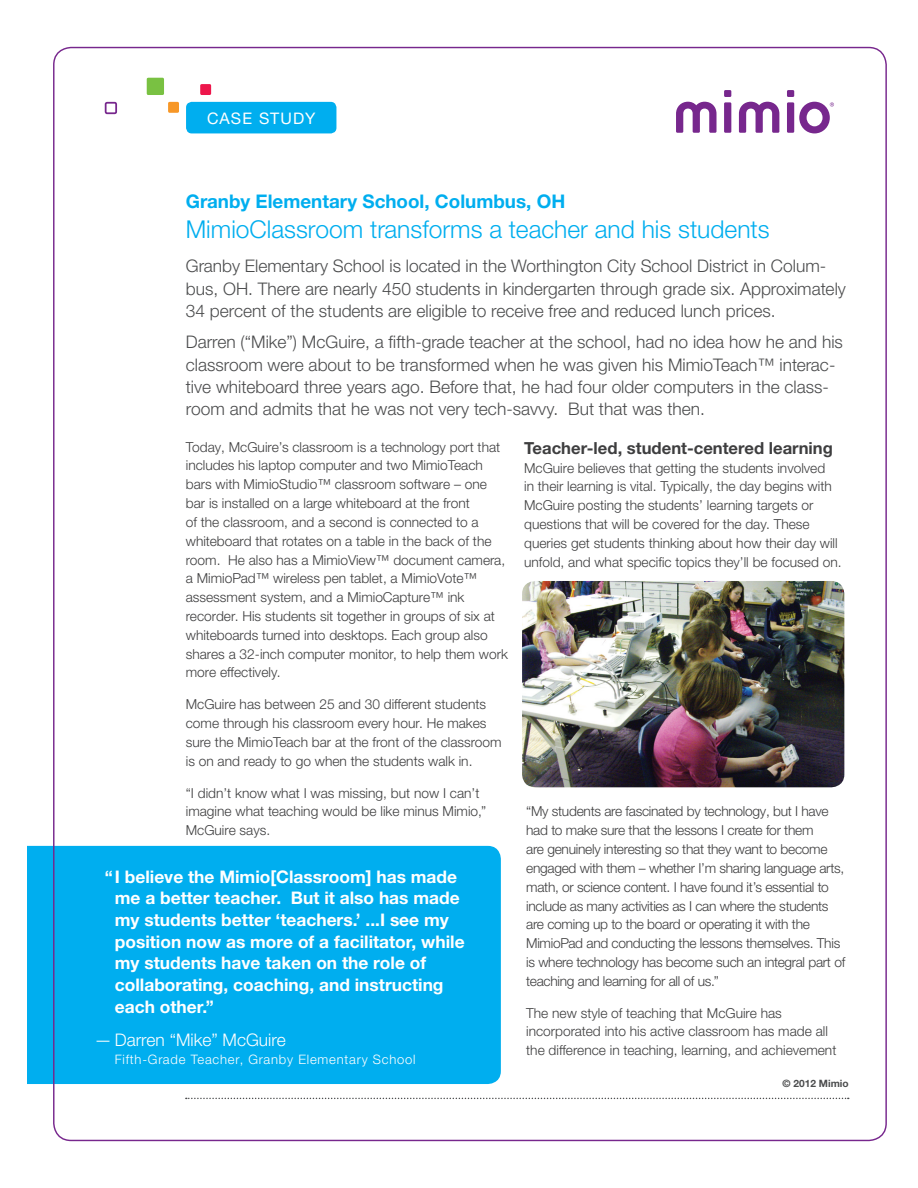
<style>
.page{position:relative;width:918px;height:1188px;background:#fff}
.page>*{position:absolute;margin:0;border:0;box-sizing:border-box;transform-origin:0 0}
.t1{font:300 24.6px "Helvetica Neue LTW1 G";color:#00aeef}
.t2{font:700 18.75px "Helvetica Neue LTW1 G";color:#00aeef}
.t3{font:300 17.4px/22.5px "Helvetica Neue LTW1 G";color:#4b4c4d}
.t4{font:700 17.4px/21.8px "Helvetica Neue LTW1 G";color:#fff}
.t5{font:300 17.4px "Helvetica Neue LTW1 G";color:#fff}
.t6{font:700 16.65px "Helvetica Neue LTW1 G";color:#3e3e3f}
.t7{font:15.9px "Helvetica Neue LTW1 G";letter-spacing:.075em;color:#fff}
.t8{font:300 13.8px/18.8px "Helvetica Neue LTW1 G";color:#3e3e3f}
.t9{font:300 13.8px/18.8px "Helvetica Neue LTW1 G";letter-spacing:-.02em;color:#3e3e3f}
.t10{font:300 13.05px "Helvetica Neue LTW1 G";letter-spacing:.06em;color:#fff}
.t11{font:700 10.2px "Helvetica Neue LTW1 G";color:#4b4c4d}
</style>
<div class="page">
<svg style="left:186px;top:1098px;width:663px;height:1px"></svg>
<div style="left:27px;top:846px;width:474px;height:238px;background:#00aeef"></div>
<img style="left:522px;top:581px;width:322px;height:206px">
<div style="left:147px;top:78px;width:17px;height:17px;background:#79c142;border-radius:2px"></div>
<div style="left:168px;top:102px;width:11px;height:11px;background:#f79727;border-radius:2px"></div>
<div style="left:200px;top:84px;width:11px;height:11px;background:#ed164b;border-radius:2px"></div>
<div style="left:105px;top:102px;width:12px;height:12px;border:2px solid #77278d;border-radius:2px"></div>
<div style="left:186px;top:102px;width:150px;height:31px;background:#00aeef;border-radius:6px"></div>
<svg style="left:676px;top:102px;width:41px;height:31px"></svg>
<div style="left:724px;top:102px;width:7px;height:31px;background:#77278d"></div>
<svg style="left:739px;top:102px;width:40px;height:31px"></svg>
<div style="left:787px;top:102px;width:7px;height:31px;background:#77278d"></div>
<div style="left:724px;top:90px;width:7px;height:7px;background:#77278d"></div>
<div style="left:787px;top:90px;width:7px;height:7px;background:#77278d"></div>
<svg style="left:799px;top:102px;width:35px;height:31px"></svg>
<p class="t7" style="left:207px;top:108px;width:110px">CASE STUDY</p>
<h2 class="t2" style="left:186px;top:190px;width:381px">Granby Elementary School, Columbus, OH</h2>
<h1 class="t1" style="left:186px;top:215px;width:585px">MimioClassroom transforms a teacher and his students</h1>
<p class="t3" style="left:186px;top:255px;width:662px">Granby Elementary School is located in the Worthington City School District in Colum&shy;bus, OH. There are nearly 450 students in kindergarten through grade six. Approximately<br>34 percent of the students are eligible to receive free and reduced lunch prices.</p>
<p class="t3" style="left:186px;top:331px;width:659px">Darren (“Mike”) McGuire, a fifth-grade teacher at the school, had no idea how he and his classroom were about to be transformed when he was given his MimioTeach™ interac&shy;tive whiteboard three years ago. Before that, he had four older computers in the class&shy;room and admits that he was not very tech-savvy. But that was then.</p>
<p class="t8" style="left:186px;top:437px;width:324px">Today, McGuire’s classroom is a technology port that includes his laptop computer and two MimioTeach bars with MimioStudio™ classroom software – one bar is installed on a large whiteboard at the front<br>of the classroom, and a second is connected to a whiteboard that rotates on a table in the back of the room. He also has a MimioView™ document camera, a MimioPad™ wireless pen tablet, a MimioVote™ assessment system, and a MimioCapture™ ink recorder. His students sit together in groups of six at whiteboards turned into desktops. Each group also shares a 32-inch computer monitor, to help them work more effectively.</p>
<p class="t8" style="left:186px;top:695px;width:317px">McGuire has between 25 and 30 different students come through his classroom every hour. He makes sure the MimioTeach bar at the front of the classroom is on and ready to go when the students walk in.</p>
<p class="t8" style="left:186px;top:783px;width:302px">“I didn’t know what I was missing, but now I can’t imagine what teaching would be like minus Mimio,”<br>McGuire says.</p>
<p class="t4" style="left:115px;top:865px;width:351px;text-indent:-10px">“I believe the Mimio[Classroom] has made me a better teacher. But it also has made my students better ‘teachers.’ ...I see my position now as more of a facilitator, while my students have taken on the role of collaborating, coaching, and instructing each other.”</p>
<p class="t5" style="left:95px;top:1029px;width:193px">— Darren “Mike” McGuire</p>
<p class="t10" style="left:115px;top:1051px;width:302px">Fifth-Grade Teacher, Granby Elementary School</p>
<p class="t6" style="left:524px;top:438px;width:310px">Teacher-led, student-centered learning</p>
<p class="t8" style="left:524px;top:458px;width:319px">McGuire believes that getting the students involved<br>in their learning is vital. Typically, the day begins with McGuire posting the students’ learning targets or questions that will be covered for the day. These queries get students thinking about how their day will unfold, and what specific topics they’ll be focused on.</p>
<p class="t9" style="left:526px;top:802px;width:321px">“My students are fascinated by technology, but I have had to make sure that the lessons I create for them<br>are genuinely interesting so that they want to become engaged with them – whether I’m sharing language arts, math, or science content. I have found it’s essential to include as many activities as I can where the students are coming up to the board or operating it with the MimioPad and conducting the lessons themselves. This is where technology has become such an integral part of teaching and learning for all of us.”</p>
<p class="t8" style="left:526px;top:1003px;width:312px">The new style of teaching that McGuire has incorporated into his active classroom has made all the difference in teaching, learning, and achievement</p>
<p class="t11" style="left:783px;top:1077px;width:68px">© 2012 Mimio</p>
</div>
